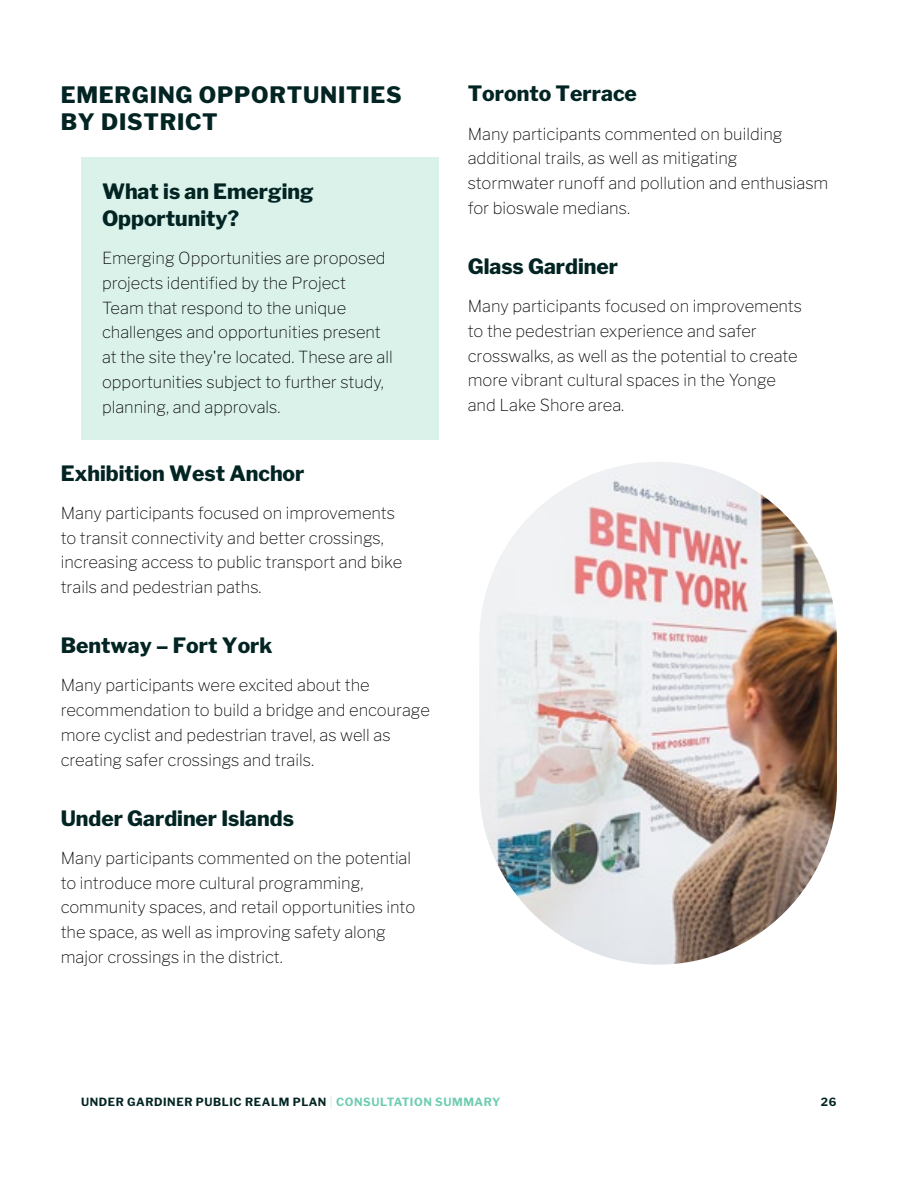
<style>
.page{position:relative;width:918px;height:1188px;background:#fff}
.page>*{position:absolute;margin:0;border:0;box-sizing:border-box;transform-origin:0 0}
.t1{font:100 22.5px/27px "Libre Franklin";letter-spacing:.035em;color:#022423}
.t2{font:100 21px/27px "Libre Franklin";color:#022423}
.t3{font:16.5px/24.8px "Libre Franklin";color:#000}
.t4{font:100 11.25px "Libre Franklin";letter-spacing:.05em;color:#022423}
.s1{color:#dbf2eb}
.s2{color:#6eccb1}
</style>
<div class="page">
<img style="left:479px;top:462px;width:358px;height:503px;border-radius:179px">
<div style="left:81px;top:158px;width:358px;height:282px;background:#dbf2eb"></div>
<h1 class="t1" style="left:61px;top:79px;width:343px">EMERGING OPPORTUNITIES<br>BY DISTRICT</h1>
<p class="t2" style="left:102px;top:176px;width:213px">What is an Emerging<br>Opportunity?</p>
<p class="t3" style="left:102px;top:244px;width:292px">Emerging Opportunities are proposed projects identified by the Project<br>Team that respond to the unique challenges and opportunities present at the site they're located. These are all opportunities subject to further study, planning, and approvals.</p>
<p class="t2" style="left:61px;top:458px;width:245px">Exhibition West Anchor</p>
<p class="t3" style="left:61px;top:499px;width:343px">Many participants focused on improvements to transit connectivity and better crossings, increasing access to public transport and bike trails and pedestrian paths.</p>
<p class="t2" style="left:61px;top:630px;width:213px">Bentway – Fort York</p>
<p class="t3" style="left:61px;top:672px;width:371px">Many participants were excited about the recommendation to build a bridge and encourage more cyclist and pedestrian travel, as well as creating safer crossings and trails.</p>
<p class="t2" style="left:61px;top:803px;width:235px">Under Gardiner Islands</p>
<p class="t3" style="left:61px;top:844px;width:356px">Many participants commented on the potential to introduce more cultural programming, community spaces, and retail opportunities into the space, as well as improving safety along major crossings in the district.</p>
<p class="t2" style="left:468px;top:78px;width:171px">Toronto Terrace</p>
<p class="t3" style="left:468px;top:120px;width:362px">Many participants commented on building additional trails, as well as mitigating stormwater runoff and pollution and enthusiasm for bioswale medians.</p>
<p class="t2" style="left:468px;top:251px;width:152px">Glass Gardiner</p>
<p class="t3" style="left:468px;top:292px;width:336px">Many participants focused on improvements to the pedestrian experience and safer crosswalks, as well as the potential to create more vibrant cultural spaces in the Yonge and Lake Shore area.</p>
<p class="t4" style="left:81px;top:1093px;width:421px">UNDER GARDINER PUBLIC REALM PLAN <span class="s1">|</span> <span class="s2">CONSULTATION SUMMARY</span></p>
<p class="t4" style="left:821px;top:1093px;width:17px">26</p>
</div>
